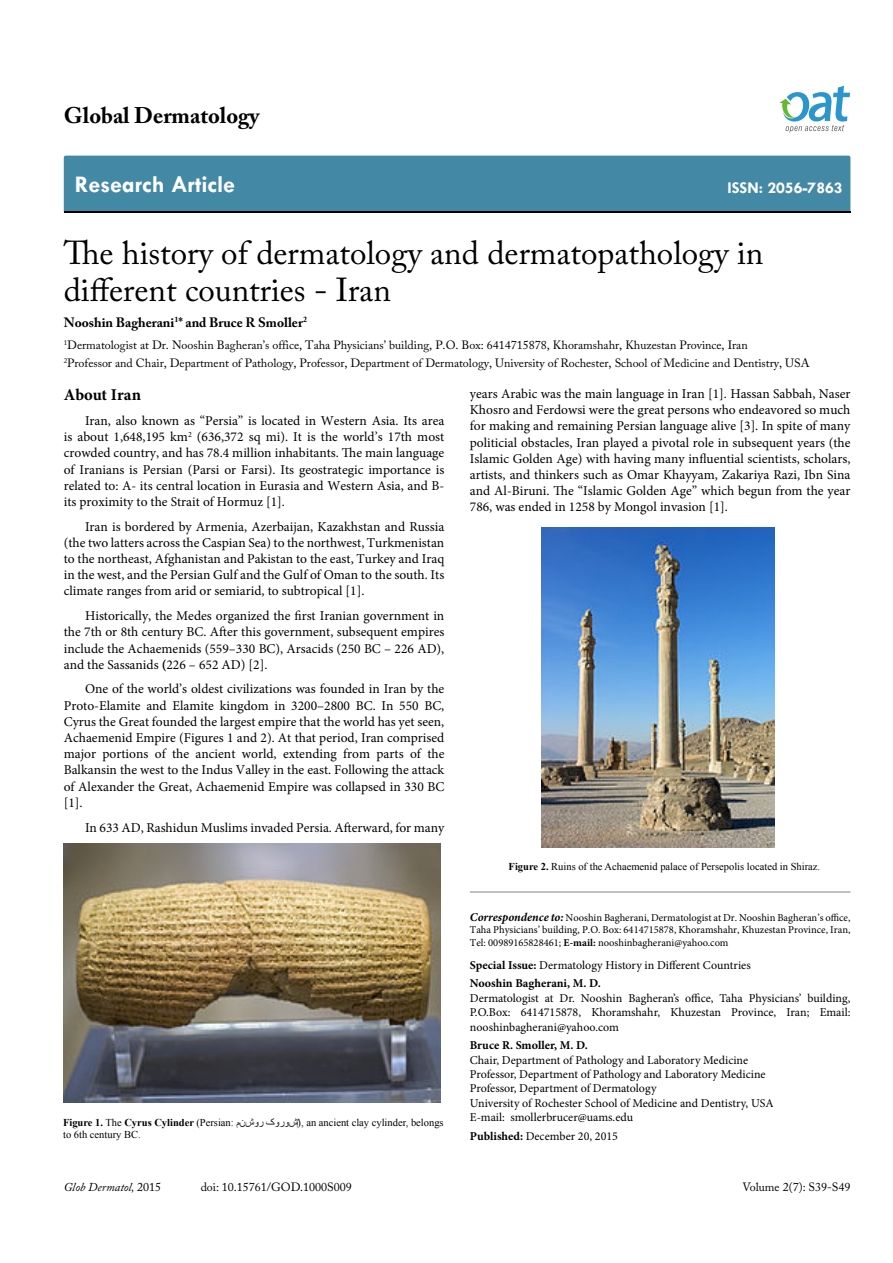
<style>
.page{position:relative;width:893px;height:1263px;background:#fff}
.page>*{position:absolute;margin:0;border:0;box-sizing:border-box;transform-origin:0 0}
.t1{font:33px/37.5px "Adobe Caslon Pro";color:#000}
.t2{font:700 24px "Tw Cen";color:#fff}
.t3{font:700 22.5px "Adobe Caslon Pro";color:#000}
.t4{font:700 16.5px "Tw Cen";color:#fff}
.t5{font:700 16.5px "Minion Pro";letter-spacing:.005em;color:#000}
.t6{font:13.5px/16.2px "Minion Pro";color:#000;text-align:justify}
.t7{font:700 13.5px "Adobe Caslon Pro";color:#000}
.t8{font:12px/14.4px "Minion Pro";color:#000}
.t9{font:12px/18px "Adobe Caslon Pro";color:#000}
.t10{font:700 12px "Minion Pro";color:#000}
.t11{font:italic 12px "Adobe Caslon Pro";color:#000}
.t12{font:10.5px/12.6px "Minion Pro";color:#000;text-align:justify}
.t13{font:10.5px/12.6px "Times New Roman";color:#000}
.s1{font-weight:700}
.s2{font-weight:700;font-style:italic;font-size:12px}
.s3{font-style:normal}
</style>
<div class="page">
<div style="left:64px;top:156px;width:786px;height:56px;background:#4389a5"></div>
<svg style="left:779px;top:86px;width:71px;height:47px"></svg>
<hr style="left:470px;top:892px;width:380px;height:1px;background:#808285">
<img style="left:63px;top:843px;width:377px;height:259px">
<img style="left:541px;top:528px;width:233px;height:319px">
<h3 class="t3" style="left:64px;top:102px;width:197px">Global Dermatology</h3>
<h2 class="t2" style="left:75px;top:170px;width:162px">Research Article</h2>
<p class="t4" style="left:727px;top:178px;width:117px">ISSN: 2056-7863</p>
<h1 class="t1" style="left:64px;top:233px;width:701px">The history of dermatology and dermatopathology in different countries - Iran</h1>
<p class="t7" style="left:64px;top:314px;width:245px">Nooshin Bagherani<sup>1</sup>* and Bruce R Smoller<sup>2</sup></p>
<p class="t9" style="left:64px;top:336px;width:747px"><sup>1</sup>Dermatologist at Dr. Nooshin Bagheran’s office, Taha Physicians’ building, P.O. Box: 6414715878, Khoramshahr, Khuzestan Province, Iran<br><sup>2</sup>Professor and Chair, Department of Pathology, Professor, Department of Dermatology, University of Rochester, School of Medicine and Dentistry, USA</p>
<p class="t5" style="left:64px;top:383px;width:79px">About Iran</p>
<p class="t6" style="left:64px;top:412px;width:382px;text-indent:21px">Iran, also known as “Persia” is located in Western Asia. Its area is about 1,648,195 km<sup>2</sup> (636,372 sq mi). It is the world’s 17th most crowded country, and has 78.4 million inhabitants. The main language of Iranians is Persian (Parsi or Farsi). Its geostrategic importance is related to: A- its central location in Eurasia and Western Asia, and B&shy;its proximity to the Strait of Hormuz [1].</p>
<p class="t6" style="left:64px;top:518px;width:382px;text-indent:21px">Iran is bordered by Armenia, Azerbaijan, Kazakhstan and Russia (the two latters across the Caspian Sea) to the northwest, Turkmenistan to the northeast, Afghanistan and Pakistan to the east, Turkey and Iraq in the west, and the Persian Gulf and the Gulf of Oman to the south. Its climate ranges from arid or semiarid, to subtropical [1].</p>
<p class="t6" style="left:64px;top:608px;width:382px;text-indent:21px">Historically, the Medes organized the first Iranian government in the 7th or 8th century BC. After this government, subsequent empires include the Achaemenids (559–330 BC), Arsacids (250 BC – 226 AD), and the Sassanids <span class="s1">(</span>226 – 652 AD) [2].</p>
<p class="t6" style="left:64px;top:681px;width:382px;text-indent:21px">One of the world’s oldest civilizations was founded in Iran by the Proto-Elamite and Elamite kingdom in 3200–2800 BC. In 550 BC, Cyrus the Great founded the largest empire that the world has yet seen, Achaemenid Empire (Figures 1 and 2). At that period, Iran comprised major portions of the ancient world, extending from parts of the Balkansin the west to the Indus Valley in the east. Following the attack of Alexander the Great, Achaemenid Empire was collapsed in 330 BC [1].</p>
<p class="t6" style="left:85px;top:819px;width:361px">In 633 AD, Rashidun Muslims invaded Persia. Afterward, for many</p>
<p class="t6" style="left:470px;top:386px;width:382px">years Arabic was the main language in Iran [1]. Hassan Sabbah, Naser Khosro and Ferdowsi were the great persons who endeavored so much for making and remaining Persian language alive [3]. In spite of many politicial obstacles, Iran played a pivotal role in subsequent years (the Islamic Golden Age) with having many influential scientists, scholars, artists, and thinkers such as Omar Khayyam, Zakariya Razi, Ibn Sina and Al-Biruni. The “Islamic Golden Age” which begun from the year 786, was ended in 1258 by Mongol invasion [1].</p>
<p class="t13" style="left:63px;top:1115px;width:382px"><span class="s1">Figure 1.</span> The <span class="s1">Cyrus Cylinder</span> (Persian: شن م رو ک شورو ), an ancient clay cylinder, belongs to 6th century BC.</p>
<p class="t13" style="left:509px;top:860px;width:313px"><span class="s1">Figure 2.</span> Ruins of the Achaemenid palace of Persepolis located in Shiraz.</p>
<p class="t12" style="left:470px;top:911px;width:382px"><span class="s2">Correspondence to:</span> Nooshin Bagherani, Dermatologist at Dr. Nooshin Bagheran’s office, Taha Physicians’ building, P.O. Box: 6414715878, Khoramshahr, Khuzestan Province, Iran, Tel: 00989165828461; <span class="s1">E-mail:</span> nooshinbagherani@yahoo.com</p>
<p class="t8" style="left:470px;top:956px;width:282px;line-height:18.6px"><span class="s1">Special Issue:</span> Dermatology History in Different Countries<br><span class="s1">Nooshin Bagherani, M. D.</span></p>
<p class="t8" style="left:470px;top:991px;width:382px;text-align:justify">Dermatologist at Dr. Nooshin Bagheran’s office, Taha Physicians’ building, P.O.Box: 6414715878, Khoramshahr, Khuzestan Province, Iran; Email: nooshinbagherani@yahoo.com</p>
<p class="t10" style="left:470px;top:1037px;width:119px">Bruce R. Smoller, M. D.</p>
<p class="t8" style="left:470px;top:1053px;width:305px">Chair, Department of Pathology and Laboratory Medicine Professor, Department of Pathology and Laboratory Medicine Professor, Department of Dermatology<br>University of Rochester School of Medicine and Dentistry, USA E-mail: smollerbrucer@uams.edu</p>
<p class="t8" style="left:470px;top:1129px;width:150px"><span class="s1">Published:</span> December 20, 2015</p>
<p class="t11" style="left:64px;top:1180px;width:99px">Glob Dermatol, <span class="s3">2015</span></p>
<p class="t9" style="left:201px;top:1178px;width:153px">doi: 10.15761/GOD.1000S009</p>
<p class="t9" style="left:742px;top:1178px;width:110px">Volume 2(7): S39-S49</p>
</div>
